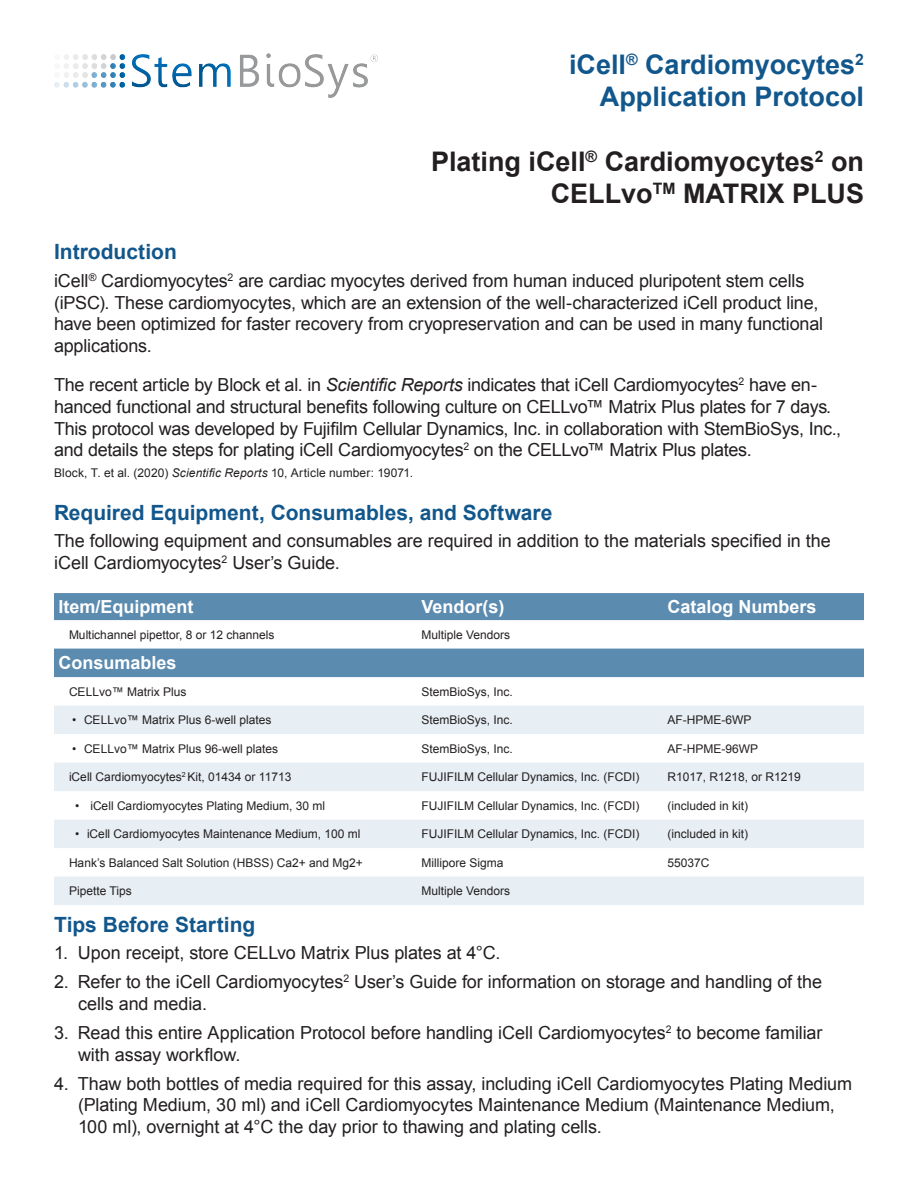
<style>
.page{position:relative;width:918px;height:1188px;background:#fff}
.page>*{position:absolute;margin:0;border:0;box-sizing:border-box;transform-origin:0 0}
.t1{font:700 27px "Arial";color:#231f20}
.t2{font:700 27px "Arial";color:#12578c}
.t3{font:700 21px "Arial";color:#12578c}
.t4{font:18px/21.6px "Arial";letter-spacing:-.01em;color:#231f20}
.t5{font:700 18px "Arial";color:#fff}
.t6{font:12px "Arial";color:#231f20}
.s1{font-style:italic}
</style>
<div class="page">
<img style="left:54px;top:54px;width:324px;height:44px">
<svg style="left:54px;top:593px;width:810px;height:84px;fill:#5c8bb0"></svg>
<svg style="left:54px;top:706px;width:810px;height:199px;fill:#e7eef4"></svg>
<p class="t2" style="left:569px;top:46px;width:296px">iCell<sup>®</sup> Cardiomyocytes<sup>2</sup></p>
<p class="t2" style="left:600px;top:79px;width:266px">Application Protocol</p>
<p class="t1" style="left:431px;top:144px;width:434px">Plating iCell<sup>®</sup> Cardiomyocytes<sup>2</sup> on</p>
<p class="t1" style="left:551px;top:176px;width:315px">CELLvo<sup>TM</sup> MATRIX PLUS</p>
<p class="t3" style="left:54px;top:238px;width:124px">Introduction</p>
<p class="t4" style="left:54px;top:270px;width:771px">iCell<sup>®</sup> Cardiomyocytes<sup>2</sup> are cardiac myocytes derived from human induced pluripotent stem cells (iPSC). These cardiomyocytes, which are an extension of the well-characterized iCell product line, have been optimized for faster recovery from cryopreservation and can be used in many functional applications.</p>
<p class="t4" style="left:54px;top:375px;width:789px">The recent article by Block et al. in <span class="s1">Scientific Reports</span> indicates that iCell Cardiomyocytes<sup>2</sup> have en&shy;hanced functional and structural benefits following culture on CELLvo™ Matrix Plus plates for 7 days.<br>This protocol was developed by Fujifilm Cellular Dynamics, Inc. in collaboration with StemBioSys, Inc., and details the steps for plating iCell Cardiomyocytes<sup>2</sup> on the CELLvo™ Matrix Plus plates.</p>
<p class="t6" style="left:54px;top:465px;width:361px">Block, T. et al. (2020) <span class="s1">Scientific Reports</span> 10, Article number: 19071.</p>
<p class="t3" style="left:54px;top:499px;width:500px">Required Equipment, Consumables, and Software</p>
<p class="t4" style="left:54px;top:531px;width:778px">The following equipment and consumables are required in addition to the materials specified in the iCell Cardiomyocytes<sup>2</sup> User’s Guide.</p>
<p class="t5" style="left:58px;top:595px;width:137px">Item/Equipment</p>
<p class="t5" style="left:422px;top:595px;width:85px">Vendor(s)</p>
<p class="t5" style="left:668px;top:595px;width:151px">Catalog Numbers</p>
<p class="t6" style="left:69px;top:627px;width:207px">Multichannel pipettor, 8 or 12 channels</p>
<p class="t6" style="left:422px;top:627px;width:90px">Multiple Vendors</p>
<p class="t5" style="left:58px;top:651px;width:120px">Consumables</p>
<p class="t6" style="left:69px;top:684px;width:119px">CELLvo™ Matrix Plus</p>
<p class="t6" style="left:422px;top:684px;width:93px">StemBioSys, Inc.</p>
<p class="t6" style="left:72px;top:712px;width:201px">• CELLvo™ Matrix Plus 6-well plates</p>
<p class="t6" style="left:422px;top:712px;width:93px">StemBioSys, Inc.</p>
<p class="t6" style="left:668px;top:712px;width:85px">AF-HPME-6WP</p>
<p class="t6" style="left:72px;top:741px;width:208px">• CELLvo™ Matrix Plus 96-well plates</p>
<p class="t6" style="left:422px;top:741px;width:93px">StemBioSys, Inc.</p>
<p class="t6" style="left:668px;top:741px;width:92px">AF-HPME-96WP</p>
<p class="t6" style="left:69px;top:769px;width:224px">iCell Cardiomyocytes<sup>2</sup> Kit, 01434 or 11713</p>
<p class="t6" style="left:422px;top:769px;width:220px">FUJIFILM Cellular Dynamics, Inc. (FCDI)</p>
<p class="t6" style="left:668px;top:769px;width:135px">R1017, R1218, or R1219</p>
<p class="t6" style="left:75px;top:798px;width:252px">• iCell Cardiomyocytes Plating Medium, 30 ml</p>
<p class="t6" style="left:422px;top:798px;width:220px">FUJIFILM Cellular Dynamics, Inc. (FCDI)</p>
<p class="t6" style="left:668px;top:798px;width:82px">(included in kit)</p>
<p class="t6" style="left:75px;top:826px;width:287px">• iCell Cardiomyocytes Maintenance Medium, 100 ml</p>
<p class="t6" style="left:422px;top:826px;width:220px">FUJIFILM Cellular Dynamics, Inc. (FCDI)</p>
<p class="t6" style="left:668px;top:826px;width:82px">(included in kit)</p>
<p class="t6" style="left:69px;top:855px;width:295px">Hank’s Balanced Salt Solution (HBSS) Ca2+ and Mg2+</p>
<p class="t6" style="left:422px;top:855px;width:84px">Millipore Sigma</p>
<p class="t6" style="left:668px;top:855px;width:44px">55037C</p>
<p class="t6" style="left:69px;top:883px;width:64px">Pipette Tips</p>
<p class="t6" style="left:422px;top:883px;width:90px">Multiple Vendors</p>
<p class="t3" style="left:54px;top:911px;width:203px">Tips Before Starting</p>
<p class="t4" style="left:54px;top:942px;width:448px">1. Upon receipt, store CELLvo Matrix Plus plates at 4°C.</p>
<p class="t4" style="left:78px;top:972px;width:746px;text-indent:-24px">2. Refer to the iCell Cardiomyocytes<sup>2</sup> User’s Guide for information on storage and handling of the cells and media.</p>
<p class="t4" style="left:78px;top:1022px;width:746px;text-indent:-24px">3. Read this entire Application Protocol before handling iCell Cardiomyocytes<sup>2</sup> to become familiar with assay workflow.</p>
<p class="t4" style="left:78px;top:1073px;width:776px;text-indent:-24px">4. Thaw both bottles of media required for this assay, including iCell Cardiomyocytes Plating Medium (Plating Medium, 30 ml) and iCell Cardiomyocytes Maintenance Medium (Maintenance Medium,<br>100 ml), overnight at 4°C the day prior to thawing and plating cells.</p>
</div>
